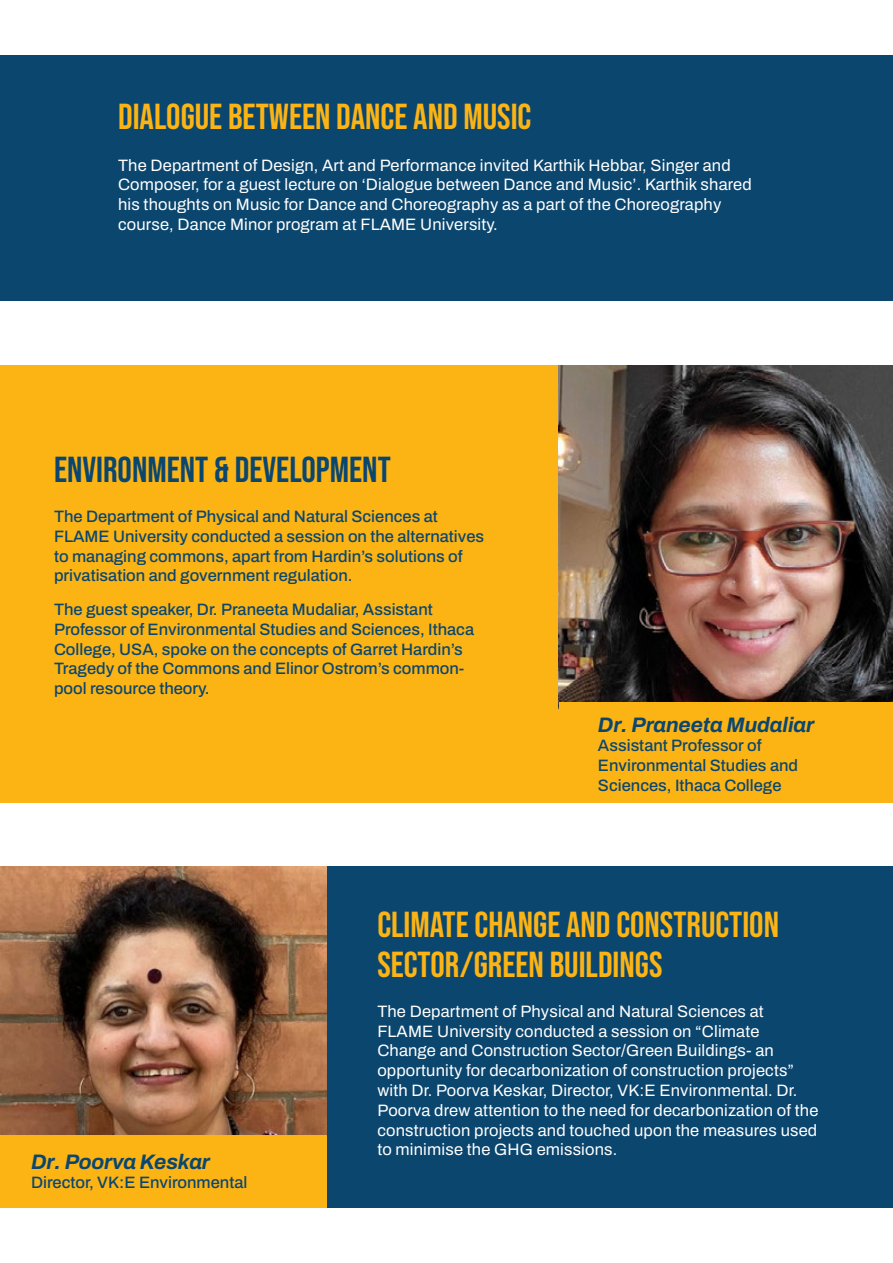
<style>
.page{position:relative;width:893px;height:1263px;background:#fff}
.page>*{position:absolute;margin:0;border:0;box-sizing:border-box;transform-origin:0 0}
.t1{font:36px/40.5px "Bebas Neue";color:#fcb415}
.t2{font:36px "Bebas Neue";color:#0b466f}
.t3{font:italic 700 21px "Archivo";letter-spacing:-.005em;color:#0b466f}
.t4{font:16.5px/19.8px "Archivo";letter-spacing:.01em;color:#fff}
.t5{font:500 16.5px/19.8px "Archivo";color:#0b466f}
</style>
<div class="page">
<div style="left:0;top:365px;width:571px;height:438px;background:#fcb415"></div>
<img style="left:559px;top:365px;width:333px;height:338px">
<div style="left:559px;top:703px;width:333px;height:100px;background:#fcb415"></div>
<div style="left:0;top:55px;width:892px;height:245px;background:#0b466f"></div>
<div style="left:326px;top:866px;width:567px;height:342px;background:#0b466f"></div>
<img style="left:0;top:866px;width:326px;height:269px">
<div style="left:0;top:1135px;width:326px;height:73px;background:#fcb415"></div>
<h1 class="t1" style="left:118px;top:96px;width:415px">DIALOGUE BETWEEN DANCE AND MUSIC</h1>
<p class="t4" style="left:118px;top:155px;width:635px">The Department of Design, Art and Performance invited Karthik Hebbar, Singer and Composer, for a guest lecture on ‘Dialogue between Dance and Music’. Karthik shared his thoughts on Music for Dance and Choreography as a part of the Choreography course, Dance Minor program at FLAME University.</p>
<h1 class="t2" style="left:54px;top:449px;width:338px">ENVIRONMENT &amp; DEVELOPMENT</h1>
<p class="t5" style="left:54px;top:506px;width:432px">The Department of Physical and Natural Sciences at FLAME University conducted a session on the alternatives to managing commons, apart from Hardin’s solutions of privatisation and government regulation.</p>
<p class="t5" style="left:54px;top:599px;width:422px">The guest speaker, Dr. Praneeta Mudaliar, Assistant Professor of Environmental Studies and Sciences, Ithaca College, USA, spoke on the concepts of Garret Hardin’s Tragedy of the Commons and Elinor Ostrom’s common&shy;pool resource theory.</p>
<p class="t3" style="left:598px;top:708px;width:218px">Dr. Praneeta Mudaliar</p>
<p class="t5" style="left:598px;top:736px;width:202px">Assistant Professor of<br>Environmental Studies and<br>Sciences, Ithaca College</p>
<p class="t3" style="left:31px;top:1145px;width:180px">Dr. Poorva Keskar</p>
<p class="t5" style="left:31px;top:1173px;width:218px">Director, VK:E Environmental</p>
<h1 class="t1" style="left:377px;top:904px;width:403px">CLIMATE CHANGE AND CONSTRUCTION<br>SECTOR/GREEN BUILDINGS</h1>
<p class="t4" style="left:377px;top:1001px;width:443px">The Department of Physical and Natural Sciences at FLAME University conducted a session on “Climate Change and Construction Sector/Green Buildings- an opportunity for decarbonization of construction projects” with Dr. Poorva Keskar, Director, VK:E Environmental. Dr.<br>Poorva drew attention to the need for decarbonization of the construction projects and touched upon the measures used to minimise the GHG emissions.</p>
</div>
